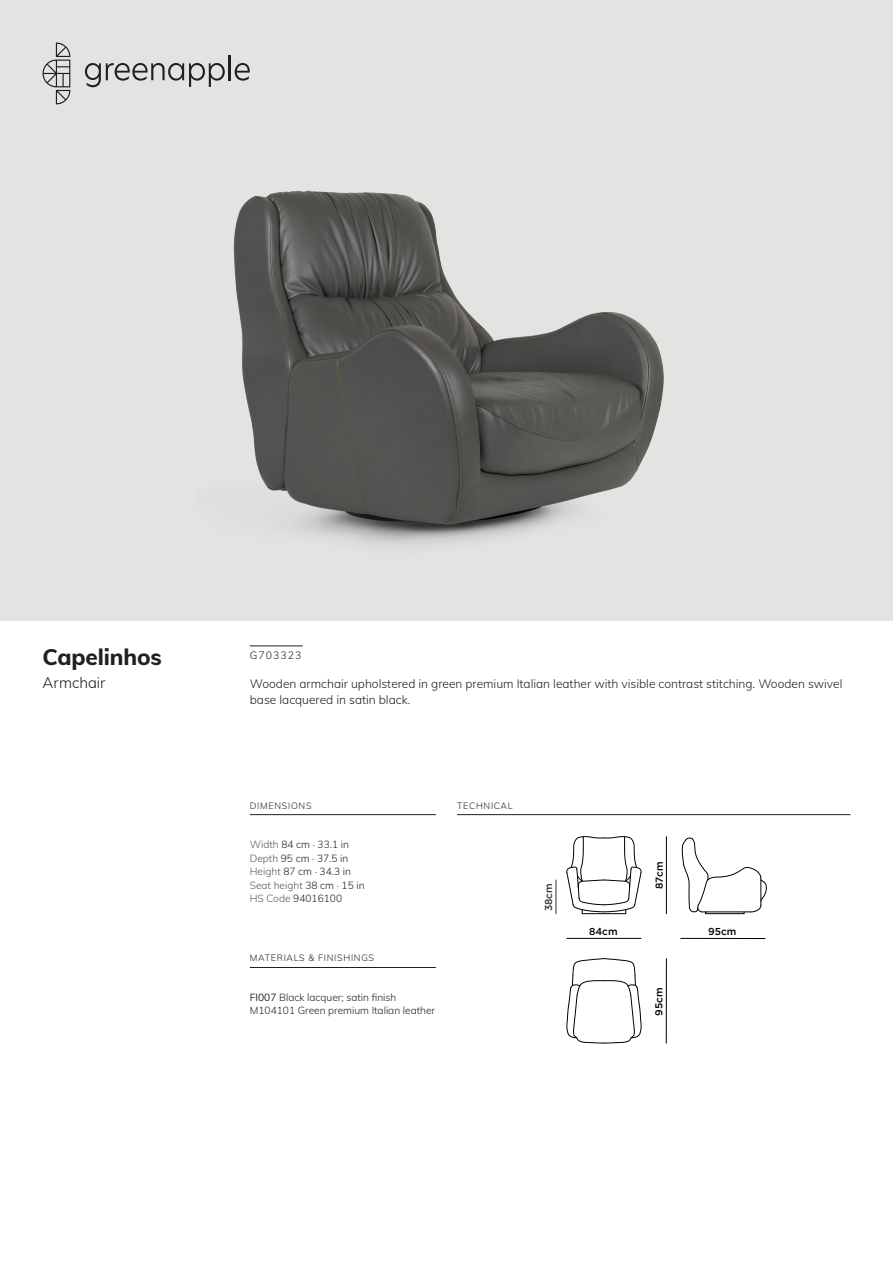
<style>
.page{position:relative;width:893px;height:1263px;background:#fff}
.page>*{position:absolute;margin:0;border:0;box-sizing:border-box;transform-origin:0 0}
.TGC_CAT_TIT_entrada{font:800 22.5px "Muli";letter-spacing:-.005em;color:#231f20}
.TGC_CAT_TIT_entrada-2{font:300 15px "Muli";color:#231f20}
.TGC_CAT_LEG_Descriçã{font:300 12px/16.5px "Muli";color:#231f20}
.TGC_CAT_LEG_Referenc{font:300 10.5px "Muli";letter-spacing:.1em;color:#231f20}
.PR_CATEND_LEG_Descri{font:300 10.2px "Muli";color:#231f20}
.PR_CATEND_ListaFinis{font:300 10.2px/13.5px "Muli";color:#231f20}
.PR_CATEND_LEG_Descri-2{font:300 10.2px "Muli";color:#57585a}
.t1{font:500 10.05px "Gotham";color:#000}
.t2{font:500 10.05px "Gotham";color:#333}
.t3{font:300 9px "Muli";letter-spacing:.08em;color:#231f20}
.s1{color:#57585a}
.s2{color:#231f20}
.s3{font-weight:400}
</style>
<div class="page">
<div style="left:0;top:0;width:893px;height:621px;background:#e2e4e2"></div>
<hr style="left:250px;top:646px;width:53px;height:1px;background:#231f20">
<hr style="left:250px;top:814px;width:186px;height:1px;background:#231f20">
<hr style="left:250px;top:967px;width:186px;height:1px;background:#231f20">
<hr style="left:457px;top:814px;width:393px;height:1px;background:#231f20">
<svg style="left:566px;top:836px;width:76px;height:78px"></svg>
<svg style="left:682px;top:837px;width:85px;height:77px"></svg>
<svg style="left:566px;top:958px;width:76px;height:86px"></svg>
<hr style="left:666px;top:837px;width:1px;height:77px;background:#000">
<hr style="left:681px;top:938px;width:84px;height:1px;background:#000">
<hr style="left:567px;top:938px;width:74px;height:1px;background:#000">
<hr style="left:666px;top:959px;width:1px;height:84px;background:#000">
<hr style="left:556px;top:880px;width:1px;height:34px;background:#333">
<img style="left:233px;top:190px;width:431px;height:355px">
<svg style="left:85px;top:63px;width:140px;height:24px"></svg>
<hr style="left:229px;top:55px;width:2px;height:25px;background:#231f20">
<svg style="left:235px;top:63px;width:15px;height:18px"></svg>
<svg style="left:43px;top:43px;width:27px;height:61px"></svg>
<p class="TGC_CAT_TIT_entrada" style="left:43px;top:640px;width:121px">Capelinhos</p>
<p class="TGC_CAT_TIT_entrada-2" style="left:43px;top:672px;width:64px">Armchair</p>
<p class="TGC_CAT_LEG_Referenc" style="left:250px;top:647px;width:53px">G703323</p>
<p class="TGC_CAT_LEG_Descriçã" style="left:250px;top:675px;width:594px">Wooden armchair upholstered in green premium Italian leather with visible contrast stitching. Wooden swivel base lacquered in satin black.</p>
<p class="t3" style="left:250px;top:799px;width:63px">DIMENSIONS</p>
<p class="PR_CATEND_LEG_Descri" style="left:250px;top:837px;width:101px"><span class="s1">Width</span> 84 cm · 33.1 in</p>
<p class="PR_CATEND_LEG_Descri" style="left:250px;top:850px;width:100px"><span class="s1">Depth</span> 95 cm · 37.5 in</p>
<p class="PR_CATEND_LEG_Descri" style="left:250px;top:864px;width:103px"><span class="s1">Height</span> 87 cm · 34.3 in</p>
<p class="PR_CATEND_LEG_Descri-2" style="left:250px;top:877px;width:116px">Seat height <span class="s2">38 cm · 15 in</span></p>
<p class="PR_CATEND_LEG_Descri" style="left:250px;top:891px;width:94px"><span class="s1">HS Code</span> 94016100</p>
<p class="t3" style="left:250px;top:952px;width:126px">MATERIALS &amp; FINISHINGS</p>
<p class="PR_CATEND_ListaFinis" style="left:250px;top:990px;width:187px"><span class="s3">FI007</span> Black lacquer; satin finish<br>M104101 Green premium Italian leather</p>
<p class="t3" style="left:457px;top:799px;width:57px">TECHNICAL</p>
<p class="t2" style="left:542px;top:911px;width:29px;rotate:-90deg">38cm</p>
<p class="t1" style="left:652px;top:889px;width:29px;rotate:-90deg">87cm</p>
<p class="t1" style="left:589px;top:924px;width:30px">84cm</p>
<p class="t1" style="left:708px;top:925px;width:30px">95cm</p>
<p class="t1" style="left:652px;top:1016px;width:30px;rotate:-90deg">95cm</p>
</div>
